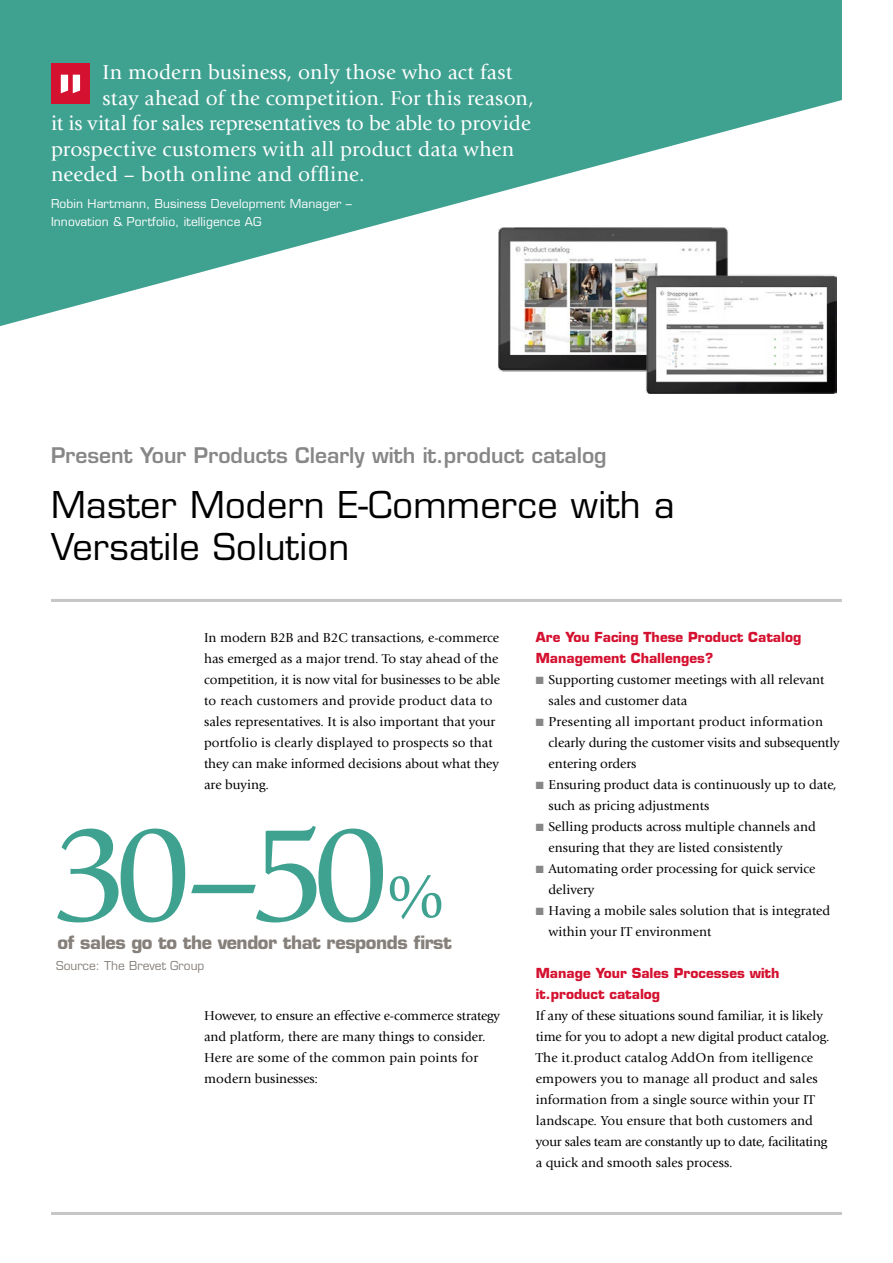
<style>
.page{position:relative;width:893px;height:1263px;background:#fff}
.page>*{position:absolute;margin:0;border:0;box-sizing:border-box;transform-origin:0 0}
.t1{font:142.35px "Giovanni LTCE";color:#3fa190}
.t2{font:63.45px "Giovanni LTCE";color:#3fa190}
.t3{font:500 36px/42px "Eurostile LTCE";letter-spacing:.01em;color:#000}
.t4{font:21px "Giovanni LTCE";letter-spacing:.005em;color:#fff}
.t5{font:600 21px "Eurostile LTCE";color:#878787}
.t6{font:700 18px "Eurostile LTCE";letter-spacing:-.025em;color:#86807b}
.t7{font:13.5px/21px "Giovanni LTCE";color:#000}
.t8{font:700 13.5px/21px "Eurostile LTCE";color:#d51130}
.t9{font:500 12px/18px "Eurostile LTCE";letter-spacing:.01em;color:#fff}
.t10{font:500 12px "Eurostile LTCE";color:#86807b}
.s1{color:#878787}
</style>
<div class="page">
<hr style="left:51px;top:599px;width:791px;height:3px;background:#c6c6c6">
<hr style="left:51px;top:1212px;width:791px;height:3px;background:#c6c6c6">
<svg style="left:0;top:0;width:842px;height:326px;fill:#3fa190"></svg>
<div style="left:51px;top:64px;width:39px;height:40px;background:#d51130"></div>
<svg style="left:61px;top:75px;width:19px;height:18px"></svg>
<img style="left:498px;top:228px;width:339px;height:166px">
<h3 class="t4" style="left:103px;top:61px;width:411px">In modern business, only those who act fast</h3>
<h3 class="t4" style="left:103px;top:86px;width:433px">stay ahead of the competition. For this reason,</h3>
<h3 class="t4" style="left:51px;top:112px;width:481px">it is vital for sales representatives to be able to provide</h3>
<h3 class="t4" style="left:51px;top:137px;width:465px">prospective customers with all product data when</h3>
<h3 class="t4" style="left:51px;top:163px;width:315px">needed – both online and offline.</h3>
<p class="t9" style="left:51px;top:195px;width:302px">Robin Hartmann, Business Development Manager –<br>Innovation &amp; Portfolio, itelligence AG</p>
<h3 class="t5" style="left:51px;top:442px;width:557px">Present Your Products Clearly with it.product catalog</h3>
<h3 class="t3" style="left:51px;top:484px;width:625px">Master Modern E-Commerce with a<br>Versatile Solution</h3>
<p class="t7" style="left:204px;top:627px;width:298px">In modern B2B and B2C transactions, e-commerce has emerged as a major trend. To stay ahead of the competition, it is now vital for businesses to be able to reach customers and provide product data to sales representatives. It is also important that your portfolio is clearly displayed to prospects so that they can make informed decisions about what they are buying.</p>
<h1 class="t1" style="left:51px;top:794px;width:341px">30–50</h1>
<h2 class="t2" style="left:387px;top:860px;width:58px">%</h2>
<h3 class="t6" style="left:57px;top:932px;width:396px">of sales go to the vendor that responds first</h3>
<p class="t10" style="left:56px;top:959px;width:150px">Source: The Brevet Group</p>
<p class="t7" style="left:204px;top:1005px;width:298px">However, to ensure an effective e-commerce strategy and platform, there are many things to consider.<br>Here are some of the common pain points for modern businesses:</p>
<p class="t8" style="left:536px;top:627px;width:267px">Are You Facing These Product Catalog<br>Management Challenges?</p>
<p class="t7" style="left:549px;top:669px;width:277px;text-indent:-13px"><span class="s1">■</span> Supporting customer meetings with all relevant sales and customer data</p>
<p class="t7" style="left:549px;top:711px;width:293px;text-indent:-13px"><span class="s1">■</span> Presenting all important product information clearly during the customer visits and subsequently entering orders</p>
<p class="t7" style="left:549px;top:774px;width:290px;text-indent:-13px"><span class="s1">■</span> Ensuring product data is continuously up to date, such as pricing adjustments</p>
<p class="t7" style="left:549px;top:816px;width:269px;text-indent:-13px"><span class="s1">■</span> Selling products across multiple channels and ensuring that they are listed consistently</p>
<p class="t7" style="left:549px;top:858px;width:268px;text-indent:-13px"><span class="s1">■</span> Automating order processing for quick service delivery</p>
<p class="t7" style="left:549px;top:900px;width:283px;text-indent:-13px"><span class="s1">■</span> Having a mobile sales solution that is integrated within your IT environment</p>
<p class="t8" style="left:536px;top:963px;width:245px">Manage Your Sales Processes with it.product catalog</p>
<p class="t7" style="left:536px;top:1005px;width:295px">If any of these situations sound familiar, it is likely time for you to adopt a new digital product catalog.<br>The it.product catalog AddOn from itelligence empowers you to manage all product and sales information from a single source within your IT landscape. You ensure that both customers and your sales team are constantly up to date, facilitating a quick and smooth sales process.</p>
</div>
